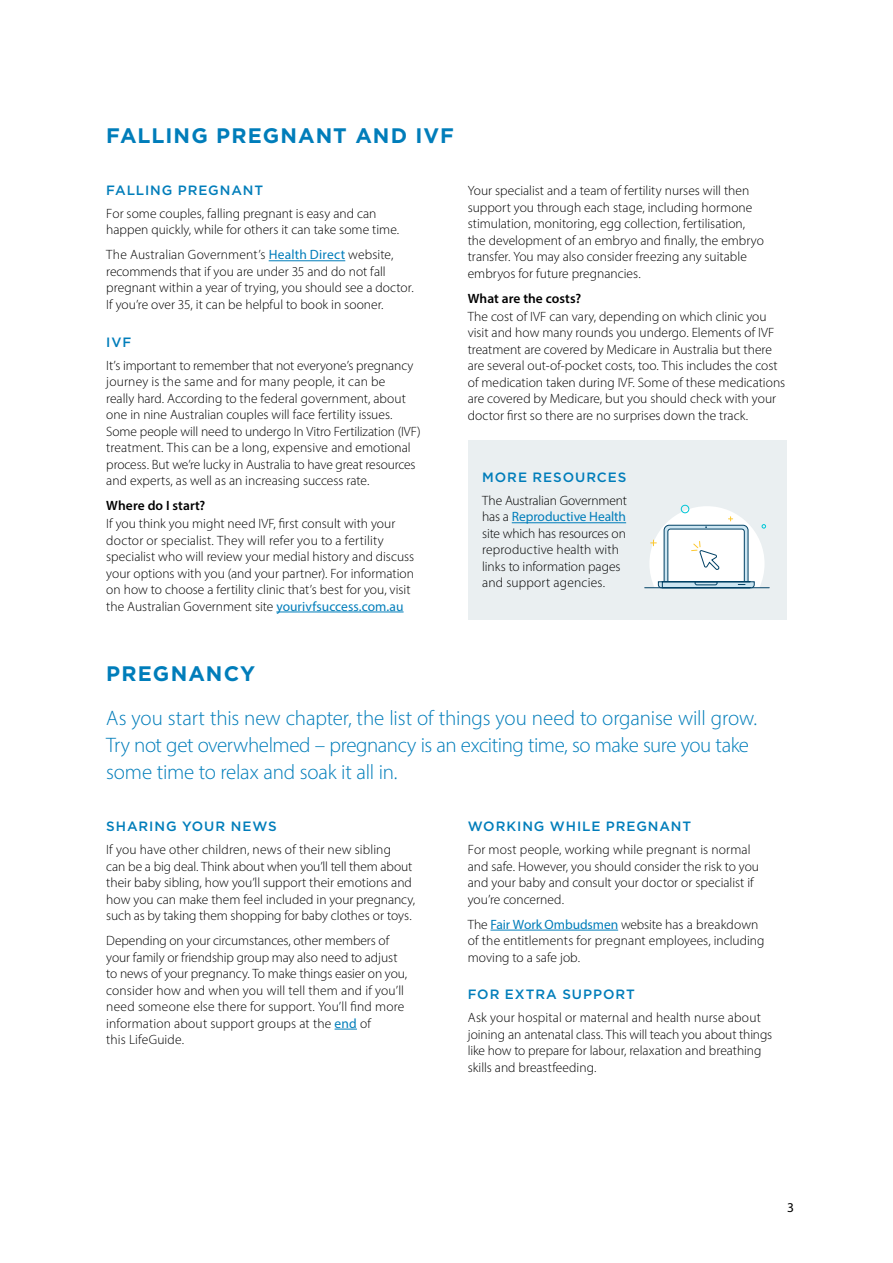
<style>
.page{position:relative;width:893px;height:1263px;background:#fff}
.page>*{position:absolute;margin:0;border:0;box-sizing:border-box;transform-origin:0 0}
.t1{font:300 21px/27px "Myriad Pro";letter-spacing:-.015em;color:#007dba}
.t2{font:700 21px "Gotham";letter-spacing:.05em;color:#007dba}
.t3{font:300 13.5px/16.5px "Myriad Pro";color:#000}
.t4{font:500 13.5px "Gotham";letter-spacing:.07em;color:#007dba}
.t5{font:600 13.5px "Myriad Pro";letter-spacing:.005em;color:#000}
.t6{font:13.5px "Myriad Pro";color:#000}
.s1{font-weight:400;color:#007dba}
</style>
<div class="page">
<hr style="left:269px;top:260px;width:76px;height:1px;background:#007dba">
<hr style="left:276px;top:612px;width:128px;height:1px;background:#007dba">
<div style="left:468px;top:441px;width:319px;height:179px;background:#eaeff1"></div>
<hr style="left:645px;top:587px;width:124px;height:1px;background:#004165">
<div style="left:681px;top:505px;width:8px;height:8px;border:1px solid #00c6d7;border-radius:50%"></div>
<svg style="left:649px;top:506px;width:117px;height:82px"></svg>
<hr style="left:512px;top:522px;width:114px;height:1px;background:#007dba">
<svg style="left:335px;top:1029px;width:22px;height:1px"></svg>
<hr style="left:490px;top:930px;width:128px;height:1px;background:#007dba">
<h1 class="t2" style="left:106px;top:123px;width:349px">FALLING PREGNANT AND IVF</h1>
<p class="t4" style="left:106px;top:183px;width:158px">FALLING PREGNANT</p>
<p class="t3" style="left:106px;top:205px;width:294px">For some couples, falling pregnant is easy and can happen quickly, while for others it can take some time.</p>
<p class="t3" style="left:106px;top:247px;width:309px">The Australian Government’s <span class="s1">Health Direct</span> website, recommends that if you are under 35 and do not fall pregnant within a year of trying, you should see a doctor.<br>If you’re over 35, it can be helpful to book in sooner.</p>
<p class="t4" style="left:106px;top:334px;width:26px">IVF</p>
<p class="t3" style="left:106px;top:357px;width:316px">It’s important to remember that not everyone’s pregnancy journey is the same and for many people, it can be<br>really hard. According to the federal government, about one in nine Australian couples will face fertility issues.<br>Some people will need to undergo In Vitro Fertilization (IVF) treatment. This can be a long, expensive and emotional process. But we’re lucky in Australia to have great resources and experts, as well as an increasing success rate.</p>
<p class="t5" style="left:106px;top:497px;width:101px">Where do I start?</p>
<p class="t3" style="left:106px;top:515px;width:309px">If you think you might need IVF, first consult with your doctor or specialist. They will refer you to a fertility specialist who will review your medial history and discuss your options with you (and your partner). For information on how to choose a fertility clinic that’s best for you, visit the Australian Government site <span class="s1">yourivfsuccess.com.au</span></p>
<p class="t3" style="left:468px;top:182px;width:298px">Your specialist and a team of fertility nurses will then support you through each stage, including hormone stimulation, monitoring, egg collection, fertilisation, the development of an embryo and finally, the embryo transfer. You may also consider freezing any suitable embryos for future pregnancies.</p>
<p class="t5" style="left:468px;top:289px;width:115px">What are the costs?</p>
<p class="t3" style="left:468px;top:308px;width:319px">The cost of IVF can vary, depending on which clinic you visit and how many rounds you undergo. Elements of IVF treatment are covered by Medicare in Australia but there are several out-of-pocket costs, too. This includes the cost of medication taken during IVF. Some of these medications are covered by Medicare, but you should check with your doctor first so there are no surprises down the track.</p>
<p class="t4" style="left:482px;top:470px;width:146px">MORE RESOURCES</p>
<p class="t3" style="left:482px;top:492px;width:146px">The Australian Government has a <span class="s1">Reproductive Health </span>site which has resources on reproductive health with links to information pages and support agencies.</p>
<h1 class="t2" style="left:106px;top:662px;width:150px">PREGNANCY</h1>
<h1 class="t1" style="left:106px;top:705px;width:652px">As you start this new chapter, the list of things you need to organise will grow.<br>Try not get overwhelmed – pregnancy is an exciting time, so make sure you take some time to relax and soak it all in.</h1>
<p class="t4" style="left:106px;top:819px;width:172px">SHARING YOUR NEWS</p>
<p class="t3" style="left:106px;top:841px;width:310px">If you have other children, news of their new sibling<br>can be a big deal. Think about when you’ll tell them about their baby sibling, how you’ll support their emotions and how you can make them feel included in your pregnancy, such as by taking them shopping for baby clothes or toys.</p>
<p class="t3" style="left:106px;top:932px;width:302px">Depending on your circumstances, other members of your family or friendship group may also need to adjust to news of your pregnancy. To make things easier on you, consider how and when you will tell them and if you’ll need someone else there for support. You’ll find more information about support groups at the <span class="s1">end</span> of<br>this LifeGuide.</p>
<p class="t4" style="left:468px;top:819px;width:225px">WORKING WHILE PREGNANT</p>
<p class="t3" style="left:468px;top:841px;width:293px">For most people, working while pregnant is normal and safe. However, you should consider the risk to you and your baby and consult your doctor or specialist if you’re concerned.</p>
<p class="t3" style="left:468px;top:916px;width:298px">The <span class="s1">Fair Work Ombudsmen</span> website has a breakdown of the entitlements for pregnant employees, including moving to a safe job.</p>
<p class="t4" style="left:468px;top:987px;width:169px">FOR EXTRA SUPPORT</p>
<p class="t3" style="left:468px;top:1009px;width:306px">Ask your hospital or maternal and health nurse about joining an antenatal class. This will teach you about things like how to prepare for labour, relaxation and breathing skills and breastfeeding.</p>
<p class="t6" style="left:787px;top:1199px;width:8px">3</p>
</div>
